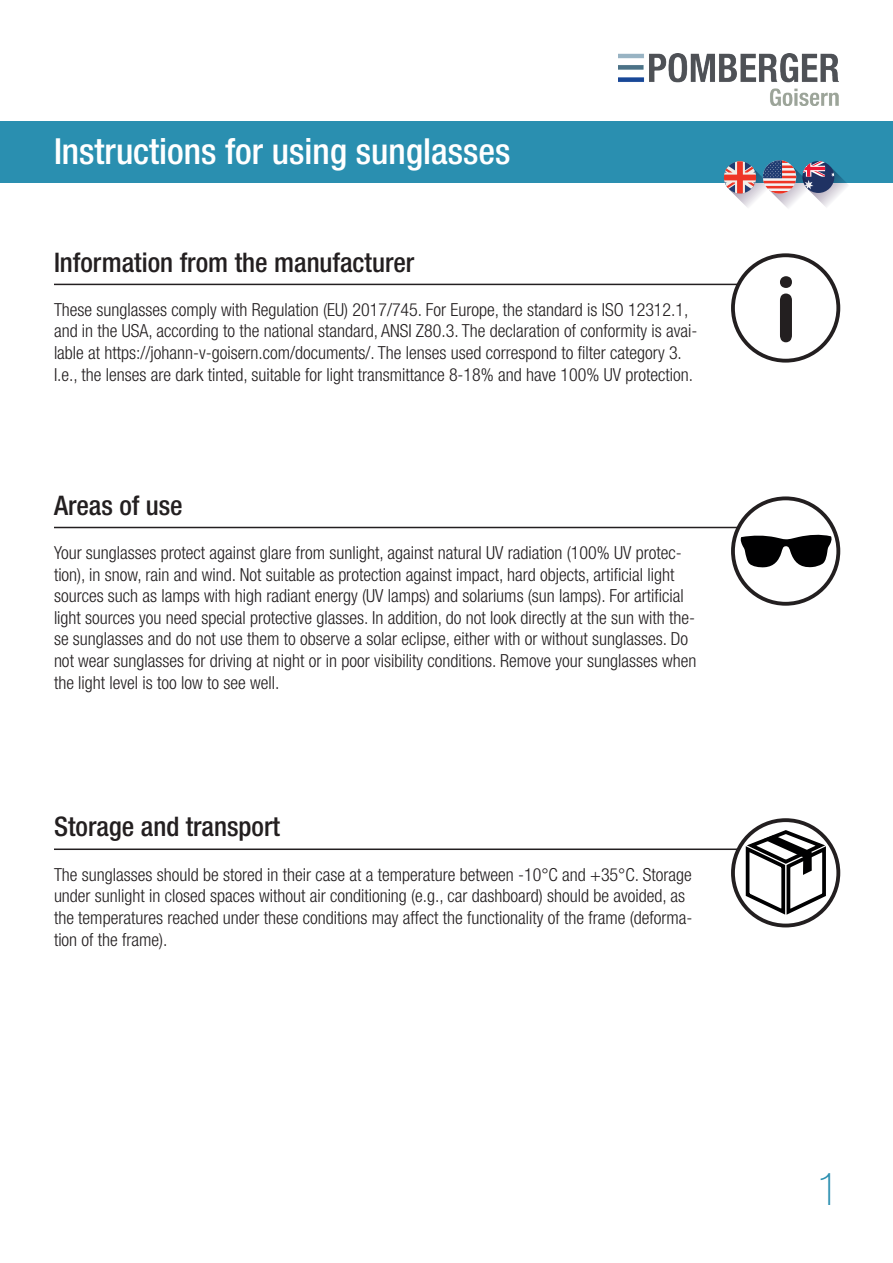
<style>
.page{position:relative;width:893px;height:1263px;background:#fff}
.page>*{position:absolute;margin:0;border:0;box-sizing:border-box;transform-origin:0 0}
.t1{font:90px "Arial Rounded MT Bold";color:#231f20}
.t2{font:100 condensed 45px "Helvetica Neue LT Std";color:#2a8fb0}
.t3{font:500 condensed 36px "Helvetica Neue LT Std";color:#fff}
.t4{font:500 condensed 27px "Helvetica Neue LT Std";color:#231f20}
.t5{font:300 condensed 18px/21.6px "Helvetica Neue LT Std";color:#231f20}
</style>
<div class="page">
<div style="left:0;top:121px;width:893px;height:62px;background:#2a8fb0"></div>
<hr style="left:54px;top:284px;width:685px;height:1px;background:#231f20">
<hr style="left:54px;top:527px;width:685px;height:1px;background:#231f20">
<hr style="left:54px;top:848px;width:685px;height:2px;background:#231f20">
<div style="left:731px;top:496px;width:109px;height:110px;border:4px solid #231f20;border-radius:50%"></div>
<div style="left:731px;top:818px;width:109px;height:109px;border:4px solid #231f20;border-radius:50%"></div>
<svg style="left:742px;top:827px;width:88px;height:91px"></svg>
<div style="left:731px;top:253px;width:109px;height:110px;border:4px solid #231f20;border-radius:50%"></div>
<svg style="left:740px;top:534px;width:92px;height:34px"></svg>
<svg style="left:814px;top:167px;width:34px;height:40px"></svg>
<div style="left:802px;top:161px;width:32px;height:32px;background:#1f3263;border-radius:16px"></div>
<svg style="left:831px;top:172px;width:3px;height:5px"></svg>
<svg style="left:735px;top:195px;width:25px;height:12px"></svg>
<svg style="left:774px;top:195px;width:27px;height:13px"></svg>
<svg style="left:723px;top:160px;width:102px;height:35px"></svg>
<img style="left:618px;top:54px;width:221px;height:51px">
<h3 class="t3" style="left:54px;top:129px;width:458px">Instructions for using sunglasses</h3>
<h3 class="t4" style="left:54px;top:246px;width:362px">Information from the manufacturer</h3>
<p class="t5" style="left:54px;top:298px;width:645px">These sunglasses comply with Regulation (EU) 2017/745. For Europe, the standard is ISO 12312.1, and in the USA, according to the national standard, ANSI Z80.3. The declaration of conformity is avai&shy;lable at https://johann-v-goisern.com/documents/. The lenses used correspond to filter category 3.<br>I.e., the lenses are dark tinted, suitable for light transmittance 8-18% and have 100% UV protection.</p>
<h3 class="t4" style="left:54px;top:489px;width:130px">Areas of use</h3>
<p class="t5" style="left:54px;top:542px;width:644px">Your sunglasses protect against glare from sunlight, against natural UV radiation (100% UV protec&shy;tion), in snow, rain and wind. Not suitable as protection against impact, hard objects, artificial light sources such as lamps with high radiant energy (UV lamps) and solariums (sun lamps). For artificial light sources you need special protective glasses. In addition, do not look directly at the sun with the&shy;se sunglasses and do not use them to observe a solar eclipse, either with or without sunglasses. Do not wear sunglasses for driving at night or in poor visibility conditions. Remove your sunglasses when the light level is too low to see well.</p>
<h3 class="t4" style="left:54px;top:811px;width:228px">Storage and transport</h3>
<p class="t5" style="left:54px;top:863px;width:640px">The sunglasses should be stored in their case at a temperature between -10°C and +35°C. Storage under sunlight in closed spaces without air conditioning (e.g., car dashboard) should be avoided, as the temperatures reached under these conditions may affect the functionality of the frame (deforma&shy;tion of the frame).</p>
<h1 class="t1" style="left:774px;top:256px;width:26px">i</h1>
<h2 class="t2" style="left:817px;top:1164px;width:23px">1</h2>
</div>
